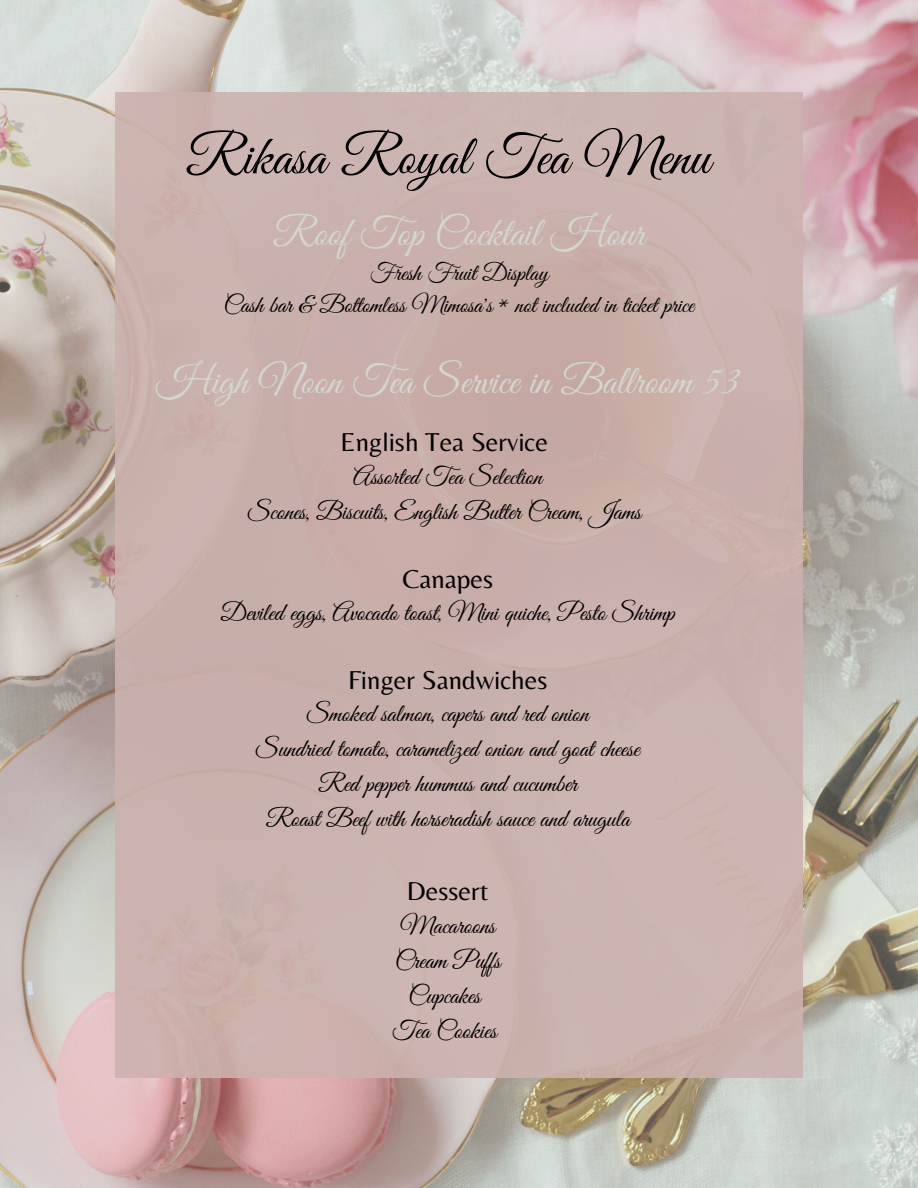
<style>
.page{position:relative;width:918px;height:1188px;background:#fff}
.page>*{position:absolute;margin:0;border:0;box-sizing:border-box;transform-origin:0 0}
.t1{font:55.8px "Great Vibes";color:#000}
.t2{font:40.5px "Great Vibes";color:#d4d6d0}
.t3{font:27px "Belleza";color:#000}
.t4{font:24.9px "Great Vibes";color:#000}
.t5{font:24px "Great Vibes";color:#000}
</style>
<div class="page">
<img style="left:0;top:0;width:918px;height:1188px">
<div style="left:115px;top:92px;width:687px;height:985px;background:#ccb2ae"></div>
<p class="t1" style="left:186px;top:126px;width:526px">Rikasa Royal Tea Menu</p>
<p class="t2" style="left:273px;top:210px;width:374px">Roof Top Cocktail Hour</p>
<p class="t5" style="left:370px;top:259px;width:180px">Fresh Fruit Display</p>
<p class="t5" style="left:224px;top:292px;width:472px">Cash bar &amp; Bottomless Mimosa's * not included in ticket price</p>
<p class="t2" style="left:156px;top:359px;width:585px">High Noon Tea Service in Ballroom 53</p>
<p class="t3" style="left:341px;top:426px;width:209px">English Tea Service</p>
<p class="t4" style="left:353px;top:463px;width:190px">Assorted Tea Selection</p>
<p class="t4" style="left:248px;top:498px;width:395px">Scones, Biscuits, English Butter Cream, Jams</p>
<p class="t3" style="left:403px;top:563px;width:92px">Canapes</p>
<p class="t4" style="left:221px;top:599px;width:455px">Deviled eggs, Avocado toast, Mini quiche, Pesto Shrimp</p>
<p class="t3" style="left:348px;top:664px;width:201px">Finger Sandwiches</p>
<p class="t4" style="left:307px;top:700px;width:284px">Smoked salmon, capers and red onion</p>
<p class="t4" style="left:256px;top:735px;width:385px">Sundried tomato, caramelized onion and goat cheese</p>
<p class="t4" style="left:318px;top:770px;width:261px">Red pepper hummus and cucumber</p>
<p class="t4" style="left:266px;top:805px;width:366px">Roast Beef with horseradish sauce and arugula</p>
<p class="t3" style="left:407px;top:875px;width:83px">Dessert</p>
<p class="t4" style="left:400px;top:912px;width:97px">Macaroons</p>
<p class="t4" style="left:395px;top:947px;width:107px">Cream Puf s</p>
<p class="t4" style="left:409px;top:982px;width:73px">Cupcakes</p>
<p class="t4" style="left:392px;top:1016px;width:106px">Tea Cookies</p>
</div>
